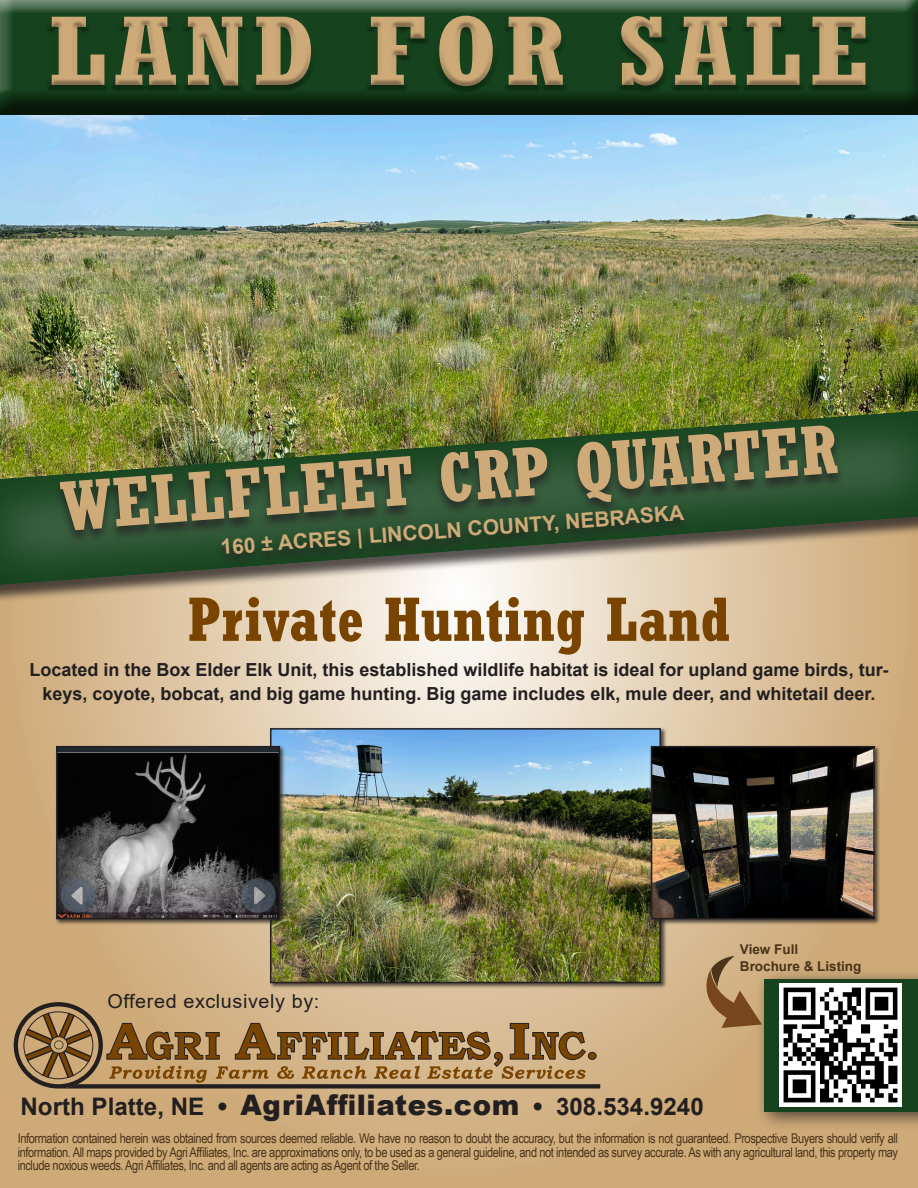
<style>
.page{position:relative;width:918px;height:1188px;background:#fff}
.page>*{position:absolute;margin:0;border:0;box-sizing:border-box;transform-origin:0 0}
.t1{font:700 condensed 97.2px "Rockwell";letter-spacing:.07em;color:#ceaa78;scale:1.15 1}
.t2{font:700 condensed 69px "Rockwell";color:#ceaa78}
.t3{font:700 condensed 61.5px "Rockwell";color:#794400}
.t4{font:700 24.15px "Arial";color:#231f20}
.Paragraph{font:700 21px "Arial";color:#ceaa78}
.t5{font:19.2px "Arial";letter-spacing:.03em;color:#231f20}
.t6{font:700 18px/24px "Arial";color:#231f20;text-align:center}
.t7{font:13.5px/13.5px "Arial Narrow";letter-spacing:-.03em;color:#4a341a;text-align:justify}
.t8{font:700 13.5px "Arial";color:#4a341a}
.s1{font-weight:900}
.s2{font-weight:900;font-size:28.35px}
</style>
<div class="page">
<svg style="left:0;top:604px;width:918px;height:584px;background:#d8bb94"></svg>
<svg style="left:14px;top:1002px;width:583px;height:87px;background:#ad8d63"></svg>
<div style="left:754px;top:968px;width:164px;height:163px;background:#231f20;opacity:.75"></div>
<div style="left:765px;top:979px;width:153px;height:132px;background:#16431d"></div>
<img style="left:779px;top:984px;width:122px;height:122px">
<svg style="left:698px;top:956px;width:64px;height:72px;background:#b28e63"></svg>
<img style="left:0;top:118px;width:918px;height:290px">
<div style="left:0;top:411px;width:918px;height:193px;background:#231f20;opacity:.75"></div>
<img style="left:0;top:408px;width:918px;height:181px">
<div style="left:214px;top:505px;width:478px;height:63px;background:#231f20;opacity:.75"></div>
<div style="left:52px;top:425px;width:793px;height:120px;background:#231f20;opacity:.75"></div>
<div style="left:0;top:0;width:918px;height:118px;background:#231f20;opacity:.75"></div>
<div style="left:44px;top:8px;width:828px;height:75px;background:#fff;opacity:.5"></div>
<div style="left:44px;top:16px;width:829px;height:78px;background:#231f20;opacity:.5"></div>
<div style="left:269px;top:727px;width:398px;height:262px;background:#231f20;opacity:.75"></div>
<img style="left:273px;top:731px;width:385px;height:249px">
<div style="left:270px;top:728px;width:391px;height:255px;border:2px solid #231f20"></div>
<div style="left:650px;top:745px;width:230px;height:180px;background:#231f20;opacity:.75"></div>
<img style="left:654px;top:749px;width:218px;height:167px">
<div style="left:651px;top:746px;width:224px;height:173px;border:2px solid #231f20"></div>
<div style="left:55px;top:745px;width:231px;height:180px;background:#231f20;opacity:.75"></div>
<img style="left:59px;top:749px;width:218px;height:167px">
<div style="left:56px;top:746px;width:224px;height:173px;border:2px solid #231f20"></div>
<h1 class="t1" style="left:49px;top:-7px;width:715px">LAND FOR SALE</h1>
<p class="t2" style="left:58px;top:464px;width:780px;rotate:-4deg">WELLFLEET CRP QUARTER</p>
<p class="Paragraph" style="left:220px;top:531px;width:466px;rotate:-4deg">160 ± ACRES | LINCOLN COUNTY, NEBRASKA</p>
<p class="t3" style="left:188px;top:583px;width:543px">Private Hunting Land</p>
<p class="t6" style="left:29px;top:658px;width:861px">Located in the Box Elder Elk Unit, this established wildlife habitat is ideal for upland game birds, tur&shy;keys, coyote, bobcat, and big game hunting. Big game includes elk, mule deer, and whitetail deer.</p>
<p class="t5" style="left:107px;top:988px;width:213px">Offered exclusively by:</p>
<p class="t4" style="left:21px;top:1090px;width:685px">North Platte, NE <span class="s1">•</span> <span class="s2">AgriAffiliates.com</span> <span class="s1">•</span> 308.534.9240</p>
<p class="t8" style="left:740px;top:940px;width:60px">View Full</p>
<p class="t8" style="left:740px;top:956px;width:123px">Brochure &amp; Listing</p>
<p class="t7" style="left:18px;top:1131px;width:882px">Information contained herein was obtained from sources deemed reliable. We have no reason to doubt the accuracy, but the information is not guaranteed. Prospective Buyers should verify all information. All maps provided by Agri Affiliates, Inc. are approximations only, to be used as a general guideline, and not intended as survey accurate. As with any agricultural land, this property may include noxious weeds. Agri Affiliates, Inc. and all agents are acting as Agent of the Seller.</p>
</div>
